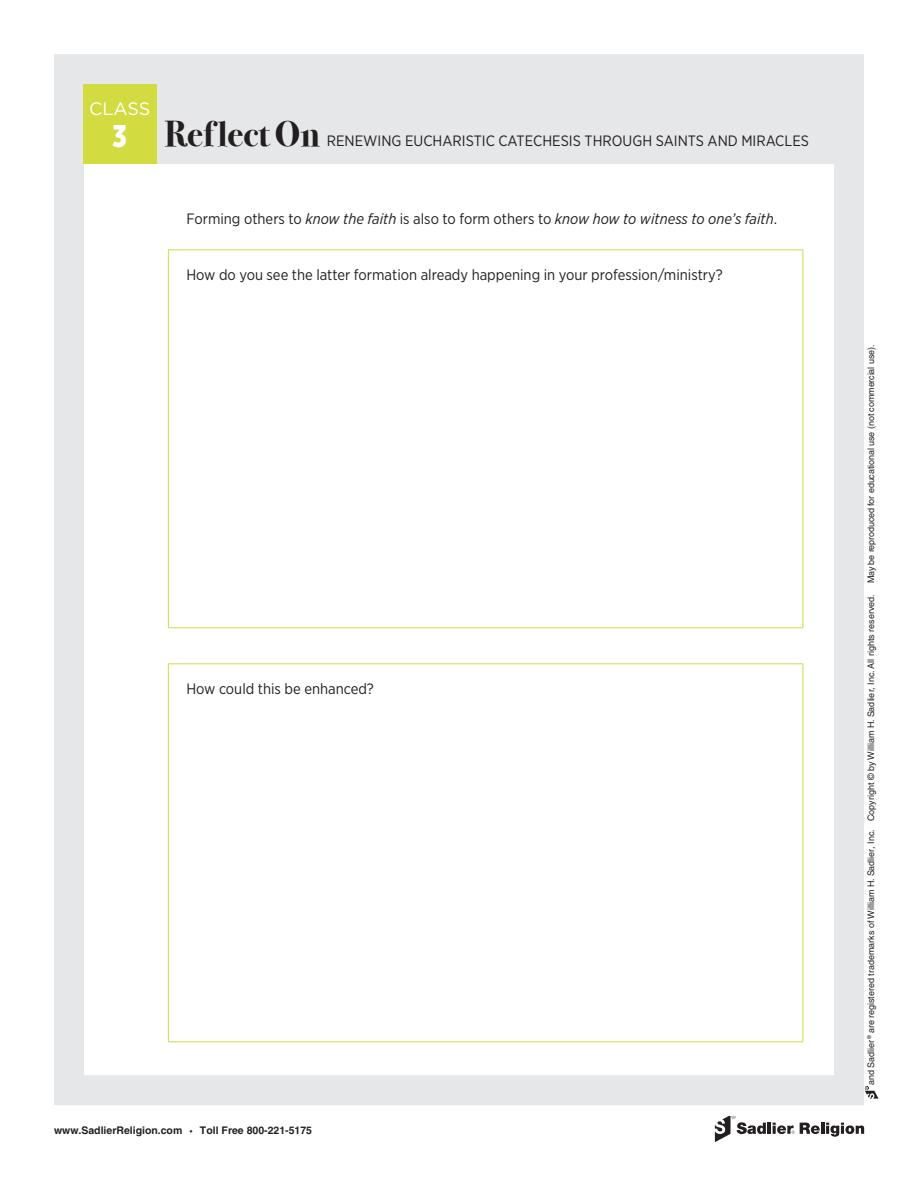
<style>
.page{position:relative;width:918px;height:1188px;background:#fff}
.page>*{position:absolute;margin:0;border:0;box-sizing:border-box;transform-origin:0 0}
.body_bullets{font:700 36px "Bodoni Svty Two OSITCTT";color:#231f20}
.body_bullets-2{font:900 31.5px "Gotham X Narrow";color:#fff}
.body_bullets-3{font:18px "Gotham";letter-spacing:-.005em;color:#fff}
.Table_text{font:15px "Gotham Narrow";color:#231f20}
.Table_text-2{font:italic 15px "Gotham Narrow";color:#231f20}
.Body_text{font:15px "Gotham Narrow";color:#231f20}
.t1{font:700 10.5px "Helvetica LT Std";color:#231f20}
.t2{font:9px "Helvetica LT Std";color:#231f20}
.s1{font-style:normal}
.s2{font-weight:400;font-size:7.5px}
</style>
<div class="page">
<svg style="left:865px;top:1086px;width:14px;height:13px"></svg>
<svg style="left:715px;top:1116px;width:149px;height:26px"></svg>
<div style="left:54px;top:54px;width:810px;height:1051px;border:30px solid #e6e7e9"></div>
<div style="left:70px;top:67px;width:772px;height:97px;background:#e6e7e9"></div>
<div style="left:83px;top:85px;width:74px;height:79px;background:#d2db40"></div>
<hr style="left:168px;top:249px;width:635px;height:1px;background:#d2db40">
<hr style="left:168px;top:250px;width:1px;height:377px;background:#d2db40">
<hr style="left:802px;top:250px;width:1px;height:377px;background:#d2db40">
<hr style="left:168px;top:627px;width:635px;height:1px;background:#d2db40">
<hr style="left:168px;top:663px;width:635px;height:1px;background:#d2db40">
<hr style="left:168px;top:664px;width:1px;height:377px;background:#d2db40">
<hr style="left:802px;top:664px;width:1px;height:377px;background:#d2db40">
<hr style="left:168px;top:1041px;width:635px;height:1px;background:#d2db40">
<p class="body_bullets-3" style="left:89px;top:98px;width:63px">CLASS</p>
<p class="body_bullets-2" style="left:113px;top:116px;width:16px">3</p>
<p class="body_bullets" style="left:164px;top:113px;width:157px">Reflect On</p>
<p class="Body_text" style="left:327px;top:131px;width:484px">RENEWING EUCHARISTIC CATECHESIS THROUGH SAINTS AND MIRACLES</p>
<p class="Table_text-2" style="left:186px;top:210px;width:592px"><span class="s1">Forming others to</span> know the faith <span class="s1">is also to form others to</span> know how to witness to one’s faith<span class="s1">.</span></p>
<p class="Table_text" style="left:186px;top:265px;width:538px">How do you see the latter formation already happening in your profession/ministry?</p>
<p class="Table_text" style="left:186px;top:679px;width:189px">How could this be enhanced?</p>
<p class="t1" style="left:54px;top:1124px;width:260px">www.SadlierReligion.com <span class="s2">•</span> Toll Free 800-221-5175</p>
<p class="t2" style="left:866px;top:1085px;width:742px;rotate:-90deg">and Sadlier<sup>®</sup> are registered trademarks of William H. Sadlier, Inc. Copyright © by William H. Sadlier, Inc. All rights reserved. May be reproduced for educational use (not commercial use).</p>
</div>
